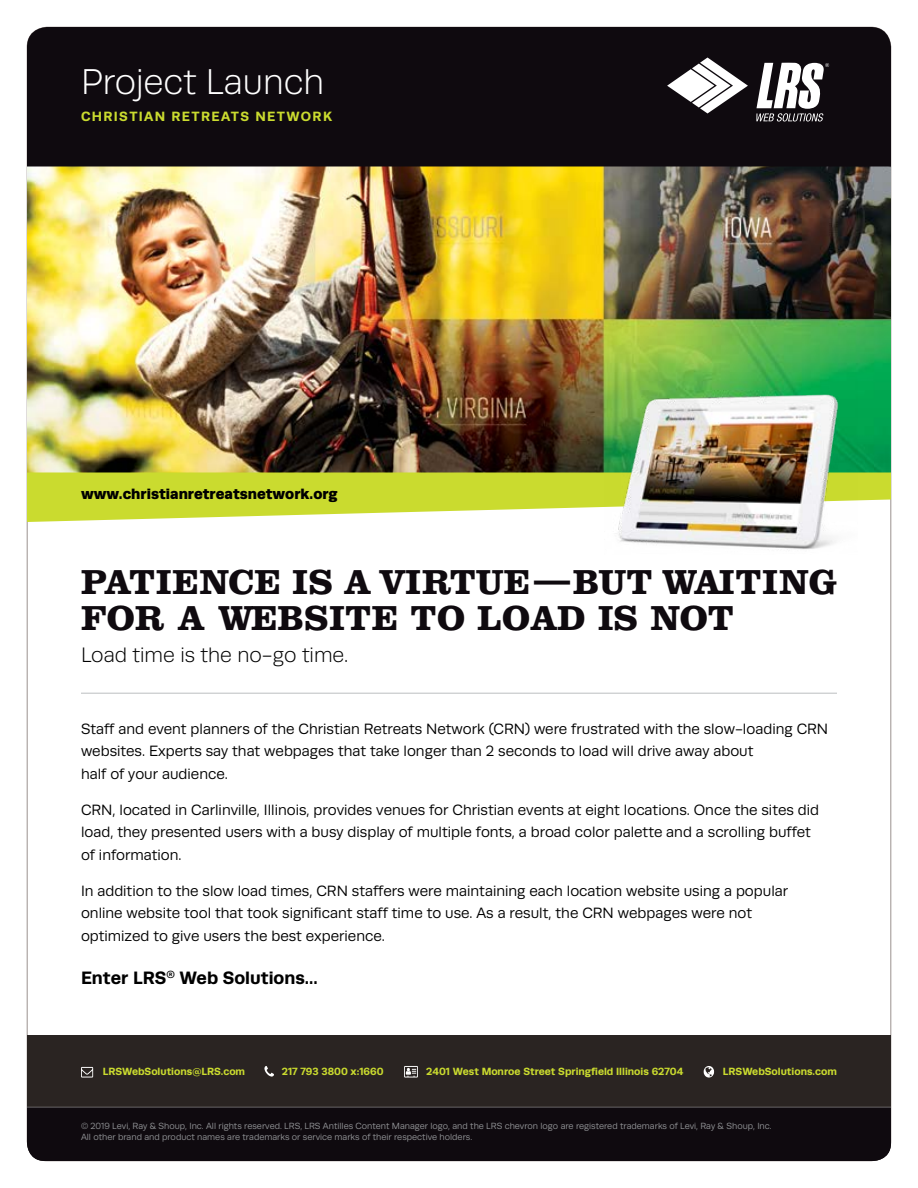
<style>
.page{position:relative;width:918px;height:1188px;background:#fff}
.page>*{position:absolute;margin:0;border:0;box-sizing:border-box;transform-origin:0 0}
.t1{font:700 36px/36px "Clarendon";color:#0f0a0f}
.t2{font:300 36px "Runda";color:#fff}
.t3{font:300 21px "Runda";color:#000}
.t4{font:700 18px "Runda";color:#000}
.t5{font:15px/22.5px "Runda";color:#000}
.t6{font:900 15px "Runda";color:#000}
.t7{font:700 13.5px "Runda";letter-spacing:.1em;color:#cadb2f}
.t8{font:700 10.5px "Runda";color:#cadb2f}
.t9{font:9px/10.8px "Runda";color:#939598}
</style>
<div class="page">
<img style="left:27px;top:166px;width:864px;height:306px">
<hr style="left:81px;top:693px;width:756px;height:1px;background:#bcbec0">
<div style="left:27px;top:1035px;width:864px;height:72px;background:#2a2422"></div>
<svg style="left:264px;top:1066px;width:10px;height:11px"></svg>
<svg style="left:704px;top:1066px;width:10px;height:12px"></svg>
<svg style="left:404px;top:1066px;width:14px;height:12px"></svg>
<svg style="left:81px;top:1067px;width:12px;height:11px"></svg>
<div style="left:27px;top:1108px;width:864px;height:53px;background:#0f0a0f"></div>
<svg style="left:27px;top:472px;width:864px;height:50px"></svg>
<img style="left:604px;top:380px;width:254px;height:170px">
<div style="left:27px;top:27px;width:864px;height:139px;background:#0f0a0f"></div>
<svg style="left:667px;top:58px;width:81px;height:55px"></svg>
<svg style="left:756px;top:63px;width:73px;height:59px"></svg>
<h1 class="t2" style="left:81px;top:63px;width:245px">Project Launch</h1>
<p class="t7" style="left:81px;top:109px;width:253px">CHRISTIAN RETREATS NETWORK</p>
<p class="t6" style="left:81px;top:485px;width:258px">www.christianretreatsnetwork.org</p>
<h1 class="t1" style="left:81px;top:564px;width:757px">PATIENCE IS A VIRTUE—BUT WAITING<br>FOR A WEBSITE TO LOAD IS NOT</h1>
<h2 class="t3" style="left:81px;top:643px;width:269px">Load time is the no-go time.</h2>
<p class="t5" style="left:81px;top:717px;width:749px">Staff and event planners of the Christian Retreats Network (CRN) were frustrated with the slow-loading CRN websites. Experts say that webpages that take longer than 2 seconds to load will drive away about<br>half of your audience.</p>
<p class="t5" style="left:81px;top:798px;width:740px">CRN, located in Carlinville, Illinois, provides venues for Christian events at eight locations. Once the sites did load, they presented users with a busy display of multiple fonts, a broad color palette and a scrolling buffet of information.</p>
<p class="t5" style="left:81px;top:879px;width:709px">In addition to the slow load times, CRN staffers were maintaining each location website using a popular online website tool that took significant staff time to use. As a result, the CRN webpages were not optimized to give users the best experience.</p>
<p class="t4" style="left:81px;top:967px;width:238px">Enter LRS<sup>®</sup> Web Solutions...</p>
<p class="t8" style="left:103px;top:1066px;width:144px">LRSWebSolutions@LRS.com</p>
<p class="t8" style="left:282px;top:1066px;width:103px">217 793 3800 x:1660</p>
<p class="t8" style="left:426px;top:1066px;width:259px">2401 West Monroe Street Springfield Illinois 62704</p>
<p class="t8" style="left:723px;top:1066px;width:115px">LRSWebSolutions.com</p>
<p class="t9" style="left:81px;top:1121px;width:692px">© 2019 Levi, Ray &amp; Shoup, Inc. All rights reserved. LRS, LRS Antilles Content Manager logo, and the LRS chevron logo are registered trademarks of Levi, Ray &amp; Shoup, Inc.<br>All other brand and product names are trademarks or service marks of their respective holders.</p>
</div>
